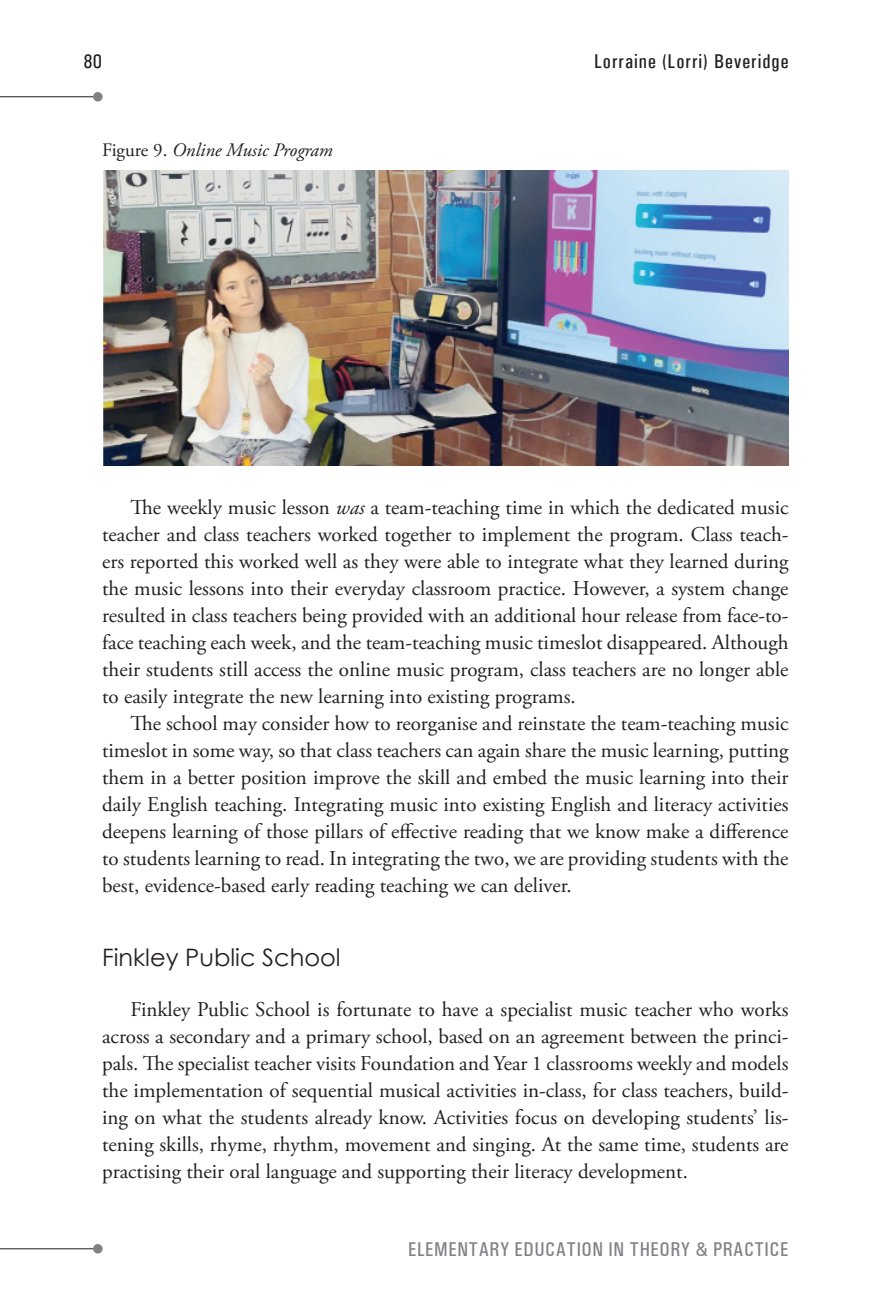
<style>
.page{position:relative;width:885px;height:1316px;background:#fff}
.page>*{position:absolute;margin:0;border:0;box-sizing:border-box;transform-origin:0 0}
.t1{font:24px "Century Gothic";color:#231f20}
.t2{font:21px/27px "Adobe Garamond Pro";color:#231f20;text-align:justify}
.t3{font:500 condensed 20px "Univers";letter-spacing:.025em;color:#808285}
.t4{font:500 condensed 20px "Univers";letter-spacing:.05em;color:#231f20}
.t5{font:italic 19px "Adobe Garamond Pro";color:#231f20}
.s1{font-style:normal}
.s2{font-style:italic}
</style>
<div class="page">
<hr style="left:0;top:1248px;width:98px;height:1px;background:#231f20">
<hr style="left:0;top:96px;width:98px;height:1px;background:#231f20">
<div style="left:93px;top:1243px;width:10px;height:10px;background:#808285;border-radius:50%"></div>
<div style="left:93px;top:92px;width:10px;height:9px;background:#808285;border-radius:50%"></div>
<img style="left:102px;top:171px;width:686px;height:294px">
<p class="t4" style="left:84px;top:49px;width:20px">80</p>
<p class="t5" style="left:102px;top:138px;width:232px"><span class="s1">Figure 9.</span> Online Music Program</p>
<p class="t4" style="left:594px;top:49px;width:196px">Lorraine (Lorri) Beveridge</p>
<p class="t2" style="left:102px;top:494px;width:688px;text-indent:28px">The weekly music lesson <span class="s2">was</span> a team-teaching time in which the dedicated music teacher and class teachers worked together to implement the program. Class teach&shy;ers reported this worked well as they were able to integrate what they learned during the music lessons into their everyday classroom practice. However, a system change resulted in class teachers being provided with an additional hour release from face-to&shy;face teaching each week, and the team-teaching music timeslot disappeared. Although their students still access the online music program, class teachers are no longer able to easily integrate the new learning into existing programs.</p>
<p class="t2" style="left:102px;top:710px;width:688px;text-indent:28px">The school may consider how to reorganise and reinstate the team-teaching music timeslot in some way, so that class teachers can again share the music learning, putting them in a better position improve the skill and embed the music learning into their daily English teaching. Integrating music into existing English and literacy activities deepens learning of those pillars of effective reading that we know make a difference to students learning to read. In integrating the two, we are providing students with the best, evidence-based early reading teaching we can deliver.</p>
<p class="t1" style="left:102px;top:940px;width:240px">Finkley Public School</p>
<p class="t2" style="left:102px;top:996px;width:688px;text-indent:28px">Finkley Public School is fortunate to have a specialist music teacher who works across a secondary and a primary school, based on an agreement between the princi&shy;pals. The specialist teacher visits Foundation and Year 1 classrooms weekly and models the implementation of sequential musical activities in-class, for class teachers, build&shy;ing on what the students already know. Activities focus on developing students’ lis&shy;tening skills, rhyme, rhythm, movement and singing. At the same time, students are practising their oral language and supporting their literacy development.</p>
<p class="t3" style="left:408px;top:1237px;width:382px">ELEMENTARY EDUCATION IN THEORY &amp; PRACTICE</p>
</div>
